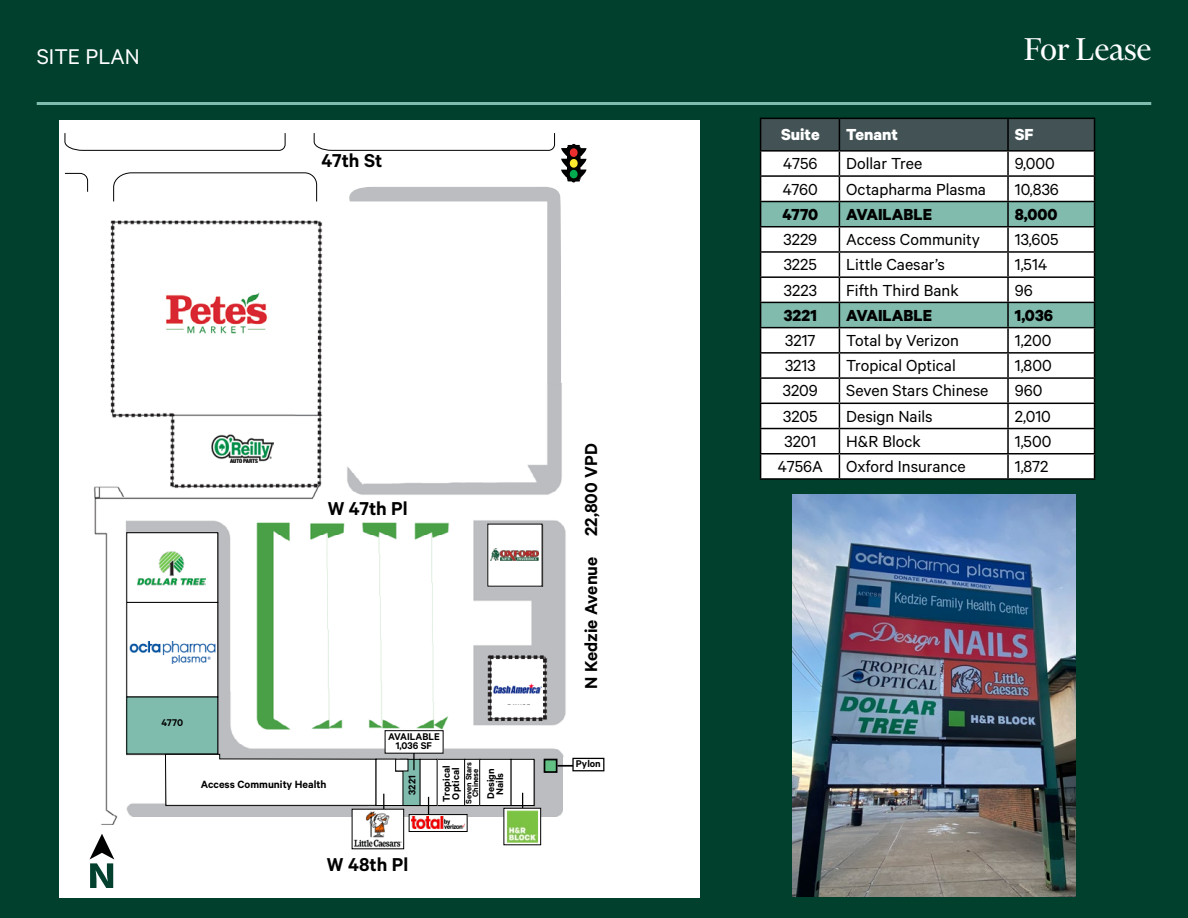
<style>
.page{position:relative;width:1188px;height:918px;background:#00402d}
.page>*{position:absolute;margin:0;border:0;box-sizing:border-box;transform-origin:0 0}
.t1{font:36px "Financier Display";color:#fff}
.t2{font:24px "Calibre";color:#fff}
.t3{font:600 21px "Calibre";color:#000}
.t4{font:600 19.5px "Calibre";color:#000}
.t5{font:18px "Calibre";color:#000}
.t6{font:700 18px "Calibre";color:#000}
.t7{font:700 18px "Calibre";color:#fff}
.t8{font:600 11.85px "Calibre";color:#000}
.t9{font:600 10.95px/9.3px "Calibre";color:#000}
.t10{font:600 8.85px/6.8px "Calibre";color:#000;text-align:center}
</style>
<div class="page">
<hr style="left:37px;top:102px;width:1114px;height:3px;background:#80bcad">
<hr style="left:760px;top:478px;width:79px;height:2px;background:#000">
<hr style="left:839px;top:478px;width:169px;height:2px;background:#000">
<hr style="left:1008px;top:478px;width:87px;height:2px;background:#000">
<svg style="left:760px;top:118px;width:335px;height:360px;background:#ccd5d4"></svg>
<hr style="left:1008px;top:226px;width:87px;height:1px;background:#000">
<div style="left:59px;top:120px;width:640px;height:777px;background:#fff"></div>
<img style="left:94px;top:383px;width:511px;height:477px">
<div style="left:127px;top:533px;width:91px;height:69px;background:#fff"></div>
<div style="left:126px;top:532px;width:92px;height:71px;border:1px solid #000"></div>
<div style="left:127px;top:602px;width:91px;height:95px;background:#fff"></div>
<div style="left:127px;top:697px;width:91px;height:57px;background:#80bcad"></div>
<div style="left:126px;top:697px;width:92px;height:57px;border:1px solid #000"></div>
<div style="left:400px;top:759px;width:20px;height:46px;background:#80bcad"></div>
<div style="left:400px;top:759px;width:21px;height:47px;border:1px solid #000"></div>
<div style="left:437px;top:759px;width:28px;height:46px;background:#fff"></div>
<div style="left:437px;top:759px;width:28px;height:47px;border:1px solid #000"></div>
<div style="left:465px;top:759px;width:15px;height:46px;background:#fff"></div>
<div style="left:464px;top:759px;width:16px;height:47px;border:1px solid #000"></div>
<div style="left:480px;top:759px;width:31px;height:46px;background:#fff"></div>
<div style="left:479px;top:759px;width:33px;height:47px;border:1px solid #000"></div>
<div style="left:511px;top:759px;width:23px;height:46px;background:#fff"></div>
<div style="left:511px;top:759px;width:24px;height:47px;border:1px solid #000"></div>
<div style="left:488px;top:524px;width:54px;height:62px;background:#fff"></div>
<div style="left:126px;top:817px;width:442px;height:45px;background:#fff"></div>
<svg style="left:537px;top:759px;width:26px;height:11px"></svg>
<div style="left:563px;top:758px;width:48px;height:108px;background:#fff"></div>
<div style="left:544px;top:759px;width:13px;height:14px;background:#62c084;border:2px solid #000101"></div>
<hr style="left:557px;top:765px;width:30px;height:2px;background:#000">
<div style="left:573px;top:758px;width:31px;height:13px;background:#fff"></div>
<div style="left:572px;top:758px;width:32px;height:13px;border:1px solid #000"></div>
<div style="left:589px;top:535px;width:29px;height:169px;background:#fff"></div>
<img style="left:137px;top:551px;width:69px;height:35px">
<img style="left:129px;top:641px;width:87px;height:22px">
<div style="left:182px;top:428px;width:129px;height:46px;background:#fff"></div>
<img style="left:211px;top:435px;width:63px;height:28px">
<div style="left:493px;top:670px;width:48px;height:34px;background:#fff"></div>
<img style="left:494px;top:683px;width:47px;height:11px">
<img style="left:491px;top:548px;width:48px;height:13px">
<svg style="left:522px;top:793px;width:1px;height:15px"></svg>
<svg style="left:505px;top:810px;width:34px;height:1px"></svg>
<img style="left:494px;top:811px;width:57px;height:32px">
<svg style="left:165px;top:754px;width:239px;height:66px"></svg>
<div style="left:352px;top:809px;width:52px;height:40px;border:1px solid #000"></div>
<img style="left:354px;top:810px;width:49px;height:38px">
<div style="left:396px;top:759px;width:12px;height:12px;background:#fff"></div>
<div style="left:395px;top:759px;width:13px;height:12px;border:1px solid #000"></div>
<div style="left:420px;top:759px;width:17px;height:46px;background:#fff"></div>
<hr style="left:413px;top:744px;width:2px;height:26px;background:#000">
<div style="left:385px;top:731px;width:58px;height:22px;background:#fff"></div>
<div style="left:385px;top:730px;width:59px;height:24px;border:1px solid #000"></div>
<svg style="left:428px;top:797px;width:1px;height:17px"></svg>
<svg style="left:411px;top:816px;width:55px;height:13px"></svg>
<div style="left:409px;top:814px;width:59px;height:18px;border:1px solid #000"></div>
<img style="left:412px;top:817px;width:53px;height:11px">
<svg style="left:90px;top:834px;width:24px;height:54px"></svg>
<img style="left:793px;top:495px;width:283px;height:402px">
<svg style="left:65px;top:133px;width:522px;height:250px"></svg>
<h2 class="t2" style="left:37px;top:43px;width:105px">SITE PLAN</h2>
<h1 class="t1" style="left:1024px;top:30px;width:129px">For Lease</h1>
<p class="t3" style="left:322px;top:148px;width:62px">47th St</p>
<p class="t3" style="left:328px;top:496px;width:82px">W 47th Pl</p>
<p class="t9" style="left:161px;top:718px;width:23px">4770</p>
<p class="t8" style="left:201px;top:777px;width:127px">Access Community Health</p>
<p class="t9" style="left:388px;top:732px;width:53px;line-height:8.9px;text-align:center">AVAILABLE<br>1,036 SF</p>
<p class="t9" style="left:441px;top:802px;width:37px;rotate:-90deg">Tropical<br>Optical</p>
<p class="t10" style="left:465px;top:804px;width:44px;rotate:-90deg">Seven Stars<br>Chinese</p>
<p class="t9" style="left:486px;top:799px;width:32px;rotate:-90deg">Design</p>
<p class="t9" style="left:407px;top:795px;width:21px;rotate:-90deg">3221</p>
<p class="t9" style="left:495px;top:795px;width:24px;rotate:-90deg">Nails</p>
<p class="t3" style="left:327px;top:852px;width:83px">W 48th Pl</p>
<p class="t4" style="left:579px;top:689px;width:246px;rotate:-90deg">N Kedzie Avenue 22,800 VPD</p>
<p class="t9" style="left:576px;top:759px;width:26px">Pylon</p>
<p class="t7" style="left:781px;top:124px;width:40px">Suite</p>
<p class="t7" style="left:846px;top:124px;width:53px">Tenant</p>
<p class="t7" style="left:1015px;top:124px;width:20px">SF</p>
<p class="t5" style="left:783px;top:153px;width:36px">4756</p>
<p class="t5" style="left:846px;top:153px;width:78px">Dollar Tree</p>
<p class="t5" style="left:1015px;top:153px;width:41px">9,000</p>
<p class="t5" style="left:783px;top:179px;width:37px">4760</p>
<p class="t5" style="left:846px;top:179px;width:141px">Octapharma Plasma</p>
<p class="t5" style="left:1015px;top:179px;width:46px">10,836</p>
<p class="t6" style="left:782px;top:203px;width:37px">4770</p>
<p class="t6" style="left:846px;top:203px;width:87px">AVAILABLE</p>
<p class="t6" style="left:1015px;top:203px;width:44px">8,000</p>
<p class="t5" style="left:783px;top:229px;width:35px">3229</p>
<p class="t5" style="left:846px;top:229px;width:135px">Access Community</p>
<p class="t5" style="left:1015px;top:229px;width:45px">13,605</p>
<p class="t5" style="left:784px;top:254px;width:35px">3225</p>
<p class="t5" style="left:846px;top:254px;width:100px">Little Caesar’s</p>
<p class="t5" style="left:1015px;top:254px;width:34px">1,514</p>
<p class="t5" style="left:784px;top:280px;width:35px">3223</p>
<p class="t5" style="left:846px;top:280px;width:114px">Fifth Third Bank</p>
<p class="t5" style="left:1015px;top:280px;width:19px">96</p>
<p class="t6" style="left:784px;top:304px;width:35px">3221</p>
<p class="t6" style="left:846px;top:304px;width:87px">AVAILABLE</p>
<p class="t6" style="left:1015px;top:304px;width:40px">1,036</p>
<p class="t5" style="left:785px;top:330px;width:32px">3217</p>
<p class="t5" style="left:846px;top:330px;width:114px">Total by Verizon</p>
<p class="t5" style="left:1015px;top:330px;width:38px">1,200</p>
<p class="t5" style="left:785px;top:355px;width:32px">3213</p>
<p class="t5" style="left:846px;top:355px;width:111px">Tropical Optical</p>
<p class="t5" style="left:1015px;top:355px;width:39px">1,800</p>
<p class="t5" style="left:783px;top:380px;width:37px">3209</p>
<p class="t5" style="left:846px;top:380px;width:144px">Seven Stars Chinese</p>
<p class="t5" style="left:1015px;top:380px;width:29px">960</p>
<p class="t5" style="left:783px;top:406px;width:36px">3205</p>
<p class="t5" style="left:846px;top:406px;width:88px">Design Nails</p>
<p class="t5" style="left:1015px;top:406px;width:38px">2,010</p>
<p class="t5" style="left:784px;top:431px;width:33px">3201</p>
<p class="t5" style="left:846px;top:431px;width:76px">H&amp;R Block</p>
<p class="t5" style="left:1015px;top:431px;width:38px">1,500</p>
<p class="t5" style="left:778px;top:456px;width:46px">4756A</p>
<p class="t5" style="left:846px;top:456px;width:121px">Oxford Insurance</p>
<p class="t5" style="left:1015px;top:456px;width:35px">1,872</p>
</div>
